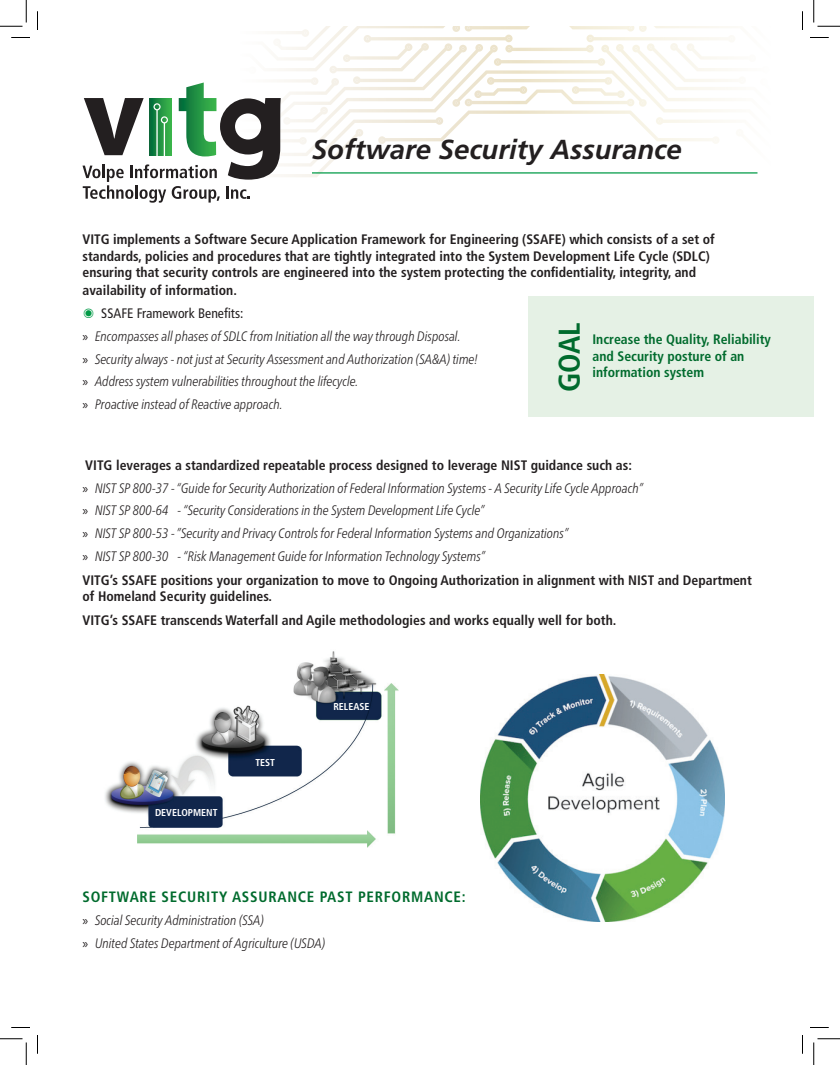
<style>
.page{position:relative;width:840px;height:1065px;background:#fff}
.page>*{position:absolute;margin:0;border:0;box-sizing:border-box;transform-origin:0 0}
.t1{font:700 condensed 30px "Frutiger";color:#006b2d}
.t2{font:italic 700 27.5px "Frutiger";color:#231f20}
.t3{font:700 condensed 15px "Frutiger";letter-spacing:.05em;color:#006b2d}
.t4{font:italic 300 condensed 13.75px "Frutiger Neue LT Pro";color:#231f20}
.t5{font:700 condensed 13.75px/16.5px "Frutiger";color:#231f20}
.t6{font:700 condensed 13.75px/16.5px "Frutiger";color:#006b2d}
.t7{font:condensed 13.75px "Frutiger";color:#231f20}
.t8{font:700 condensed 10px "Frutiger";color:#fff}
.s1{color:#009a46}
.s2{font-family:"Myriad Pro";font-weight:400;font-style:normal;font-stretch:normal}
</style>
<div class="page">
<img style="left:480px;top:675px;width:245px;height:247px">
<svg style="left:82px;top:26px;width:646px;height:177px"></svg>
<hr style="left:312px;top:172px;width:446px;height:2px;background:#009a46">
<div style="left:528px;top:297px;width:286px;height:120px;background:#e5f1e5"></div>
<img style="left:105px;top:651px;width:293px;height:197px">
<svg style="left:11px;top:37px;width:19px;height:1px"></svg>
<svg style="left:810px;top:37px;width:19px;height:1px"></svg>
<svg style="left:11px;top:1027px;width:19px;height:1px"></svg>
<svg style="left:810px;top:1027px;width:19px;height:1px"></svg>
<svg style="left:37px;top:11px;width:1px;height:19px"></svg>
<svg style="left:37px;top:1035px;width:1px;height:19px"></svg>
<svg style="left:802px;top:11px;width:1px;height:19px"></svg>
<svg style="left:802px;top:1035px;width:1px;height:19px"></svg>
<svg style="left:0;top:0;width:27px;height:27px"></svg>
<svg style="left:0;top:1039px;width:27px;height:26px"></svg>
<svg style="left:814px;top:0;width:26px;height:27px"></svg>
<svg style="left:814px;top:1039px;width:26px;height:26px"></svg>
<p class="t2" style="left:312px;top:134px;width:371px">Software Security Assurance</p>
<p class="t5" style="left:82px;top:231px;width:634px">VITG implements a Software Secure Application Framework for Engineering (SSAFE) which consists of a set of standards, policies and procedures that are tightly integrated into the System Development Life Cycle (SDLC) ensuring that security controls are engineered into the system protecting the confidentiality, integrity, and</p>
<p class="t5" style="left:82px;top:282px;width:156px">availability of information.</p>
<p class="t7" style="left:82px;top:305px;width:162px"><span class="s1">◉</span> SSAFE Framework Benefits:</p>
<p class="t4" style="left:82px;top:328px;width:379px"><span class="s2">»</span> Encompasses all phases of SDLC from Initiation all the way through Disposal.</p>
<p class="t4" style="left:82px;top:351px;width:397px"><span class="s2">»</span> Security always - not just at Security Assessment and Authorization (SA&amp;A) time!</p>
<p class="t4" style="left:82px;top:373px;width:277px"><span class="s2">»</span> Address system vulnerabilities throughout the lifecycle.</p>
<p class="t4" style="left:82px;top:396px;width:202px"><span class="s2">»</span> Proactive instead of Reactive approach.</p>
<p class="t1" style="left:552px;top:392px;width:71px;rotate:-90deg">GOAL</p>
<p class="t6" style="left:592px;top:331px;width:180px">Increase the Quality, Reliability and Security posture of an information system</p>
<p class="t5" style="left:85px;top:457px;width:548px">VITG leverages a standardized repeatable process designed to leverage NIST guidance such as:</p>
<p class="t4" style="left:82px;top:480px;width:562px"><span class="s2">»</span> NIST SP 800-37 - “Guide for Security Authorization of Federal Information Systems - A Security Life Cycle Approach”</p>
<p class="t4" style="left:82px;top:503px;width:404px"><span class="s2">»</span> NIST SP 800-64 - “Security Considerations in the System Development Life Cycle”</p>
<p class="t4" style="left:82px;top:525px;width:488px"><span class="s2">»</span> NIST SP 800-53 - ”Security and Privacy Controls for Federal Information Systems and Organizations”</p>
<p class="t4" style="left:82px;top:548px;width:404px"><span class="s2">»</span> NIST SP 800-30 - “Risk Management Guide for Information Technology Systems”</p>
<p class="t5" style="left:82px;top:572px;width:671px">VITG’s SSAFE positions your organization to move to Ongoing Authorization in alignment with NIST and Department of Homeland Security guidelines.</p>
<p class="t5" style="left:82px;top:612px;width:535px">VITG’s SSAFE transcends Waterfall and Agile methodologies and works equally well for both.</p>
<p class="t8" style="left:155px;top:807px;width:64px">DEVELOPMENT</p>
<p class="t8" style="left:255px;top:756px;width:21px">TEST</p>
<p class="t8" style="left:333px;top:701px;width:38px">RELEASE</p>
<p class="t3" style="left:82px;top:888px;width:385px">SOFTWARE SECURITY ASSURANCE PAST PERFORMANCE:</p>
<p class="t4" style="left:82px;top:912px;width:183px"><span class="s2">»</span> Social Security Administration (SSA)</p>
<p class="t4" style="left:82px;top:935px;width:244px"><span class="s2">»</span> United States Department of Agriculture (USDA)</p>
</div>
